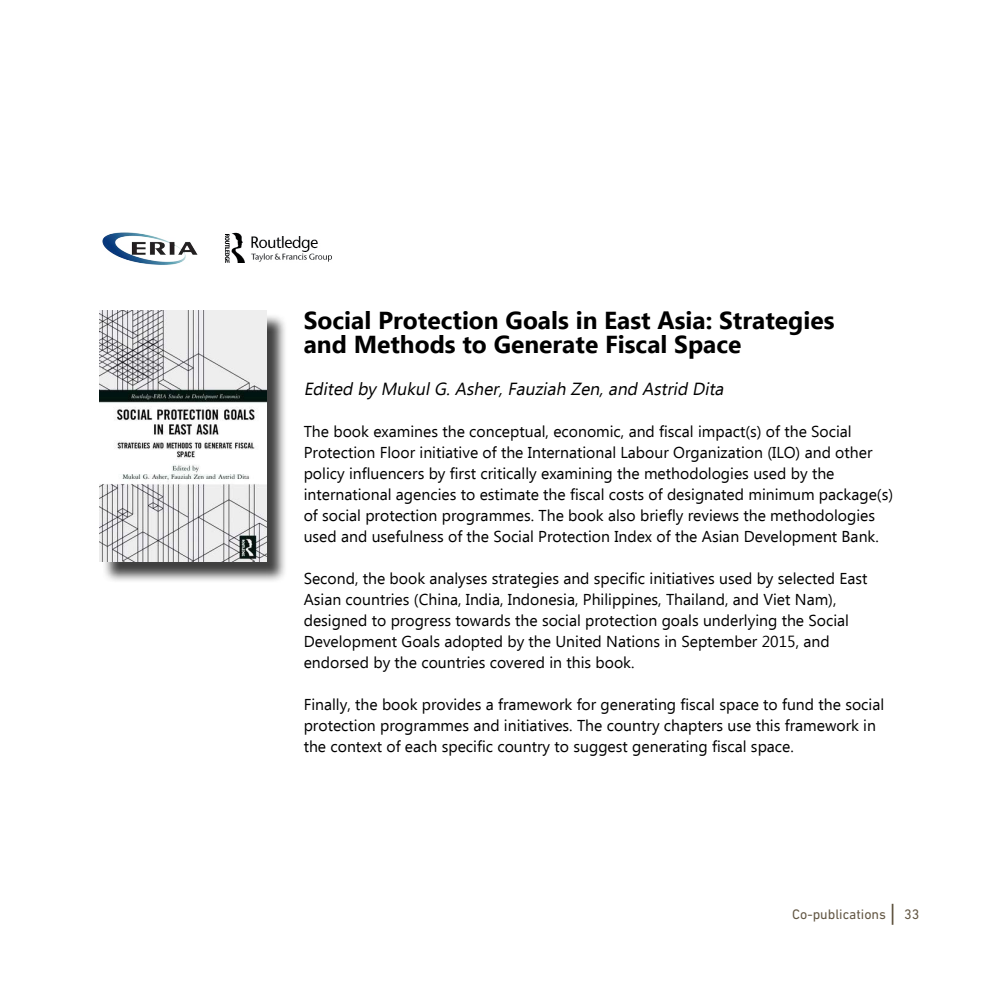
<style>
.page{position:relative;width:993px;height:993px;background:#fff}
.page>*{position:absolute;margin:0;border:0;box-sizing:border-box;transform-origin:0 0}
.t1{font:700 24.5px/24.5px "Ebrima";color:#000}
.t2{font:italic 17.5px "Ebrima";color:#000}
.t3{font:15.75px/21px "Ebrima";color:#000}
.t4{font:14px "DIN Next LT Pro";color:#635744}
</style>
<div class="page">
<hr style="left:891px;top:903px;width:2px;height:21px;background:#635744">
<img style="left:224px;top:232px;width:108px;height:31px">
<img style="left:102px;top:232px;width:96px;height:33px">
<div style="left:102px;top:313px;width:186px;height:270px;background:#000;opacity:.75"></div>
<img style="left:99px;top:310px;width:167px;height:251px">
<h1 class="t1" style="left:303px;top:309px;width:532px">Social Protection Goals in East Asia: Strategies and Methods to Generate Fiscal Space</h1>
<p class="t2" style="left:303px;top:376px;width:426px">Edited byMukulG.Asher,Fauziah Zen,and Astrid Dita</p>
<p class="t3" style="left:303px;top:422px;width:590px">The book examines the conceptual, economic, and fiscal impact(s) of the Social Protection Floor initiative of the International Labour Organization (ILO) and other policy influencers by first critically examining the methodologies used by the international agencies to estimate the fiscal costs of designated minimum package(s) of social protection programmes. The book also briefly reviews the methodologies used and usefulness of the Social Protection Index of the Asian Development Bank.</p>
<p class="t3" style="left:303px;top:569px;width:565px">Second, the book analyses strategies and specific initiatives used by selected East Asian countries (China, India, Indonesia, Philippines, Thailand, and Viet Nam), designed to progress towards the social protection goals underlying the Social Development Goals adopted by the United Nations in September 2015, and endorsed by the countries covered in this book.</p>
<p class="t3" style="left:303px;top:695px;width:581px">Finally, the book provides a framework for generating fiscal space to fund the social protection programmes and initiatives. The country chapters use this framework in the context of each specific country to suggest generating fiscal space.</p>
<p class="t4" style="left:792px;top:905px;width:95px">Co-publications</p>
<p class="t4" style="left:903px;top:905px;width:17px">33</p>
</div>
